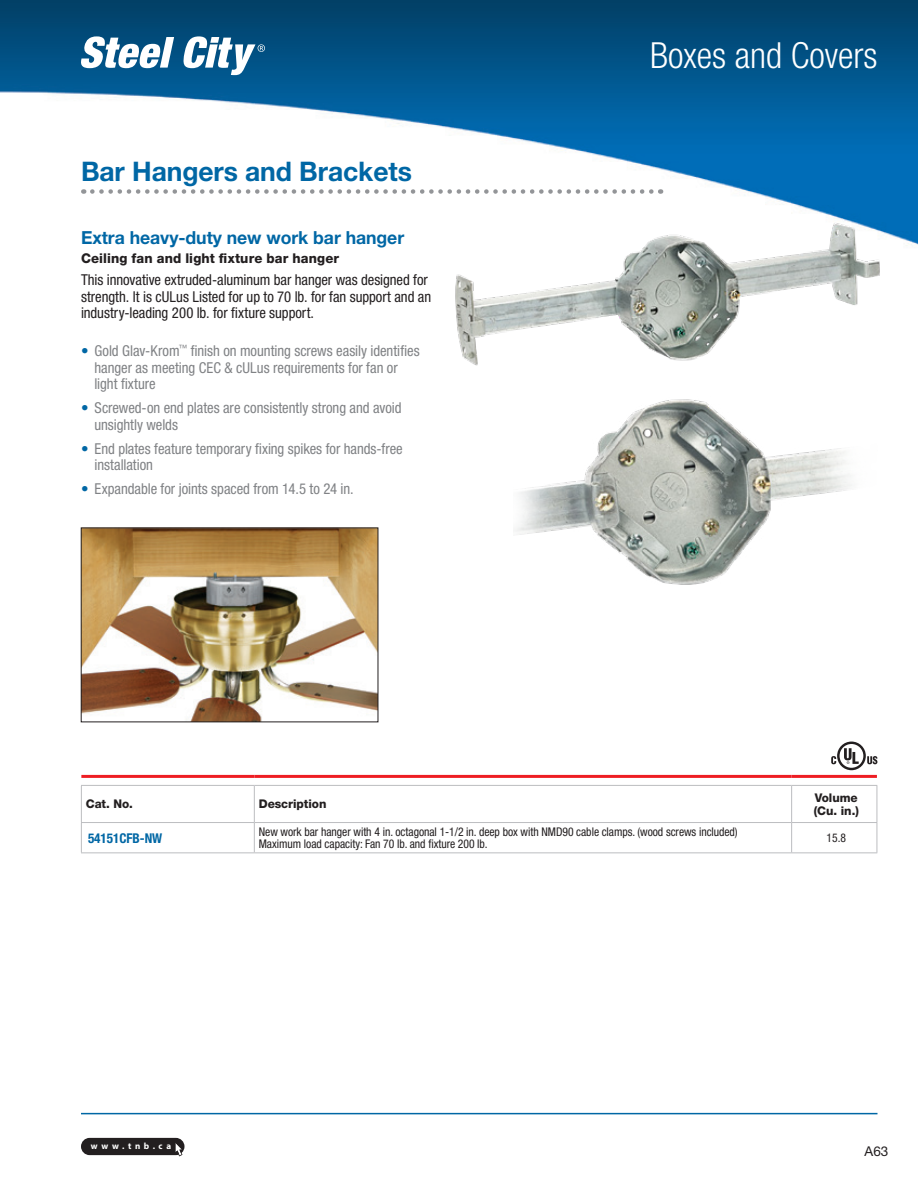
<style>
.page{position:relative;width:918px;height:1188px;background:#fff}
.page>*{position:absolute;margin:0;border:0;box-sizing:border-box;transform-origin:0 0}
.t1{font:300 condensed 36px "Helvetica Neue LT Std";color:#fff}
.t2{font:700 27px "Helvetica Neue LT Std";letter-spacing:-.005em;color:#0067a5}
.t3{font:700 18px "Helvetica Neue LT Std";letter-spacing:-.005em;color:#0067a5}
.t4{font:condensed 15px/16.5px "Helvetica Neue LT Std";color:#808285}
.t5{font:condensed 15px/16.5px "Helvetica Neue LT Std";letter-spacing:-.005em;color:#231f20}
.t6{font:800 13.5px "Helvetica Neue LT Std";letter-spacing:.01em;color:#231f20}
.t7{font:700 condensed 13.5px "Helvetica Neue LT Std";letter-spacing:-.005em;color:#0067a5}
.t8{font:13.5px "Helvetica Neue LT Std";color:#231f20}
.t9{font:condensed 12px/12.8px "Helvetica Neue LT Std";letter-spacing:-.005em;color:#231f20}
.t10{font:800 12px/12.6px "Helvetica Neue LT Std";letter-spacing:-.005em;color:#231f20}
.t11{font:700 9px "Myriad Pro";letter-spacing:.405em;color:#fff}
.s1{font-weight:700;font-stretch:normal;color:#0067a5}
</style>
<div class="page">
<img style="left:0;top:0;width:918px;height:247px">
<div style="left:81px;top:1138px;width:103px;height:17px;background:#231f20;border-radius:9px"></div>
<svg style="left:175px;top:1143px;width:8px;height:13px"></svg>
<hr style="left:81px;top:1113px;width:797px;height:1px;background:#0067a5">
<svg style="left:80px;top:36px;width:185px;height:39px"></svg>
<svg style="left:92px;top:189px;width:349px;height:5px"></svg>
<hr style="left:254px;top:786px;width:1px;height:36px;background:#bcbdc0">
<hr style="left:81px;top:852px;width:173px;height:1px;background:#bcbdc0">
<hr style="left:254px;top:852px;width:538px;height:1px;background:#bcbdc0">
<hr style="left:792px;top:852px;width:85px;height:1px;background:#bcbdc0">
<hr style="left:81px;top:785px;width:173px;height:1px;background:#bcbdc0">
<hr style="left:81px;top:786px;width:1px;height:36px;background:#bcbdc0">
<hr style="left:254px;top:785px;width:538px;height:1px;background:#bcbdc0">
<hr style="left:792px;top:785px;width:85px;height:1px;background:#bcbdc0">
<hr style="left:791px;top:786px;width:1px;height:36px;background:#bcbdc0">
<hr style="left:877px;top:786px;width:1px;height:36px;background:#bcbdc0">
<hr style="left:81px;top:822px;width:173px;height:1px;background:#bcbdc0">
<svg style="left:81px;top:823px;width:1px;height:29px"></svg>
<hr style="left:81px;top:775px;width:173px;height:3px;background:#ee1d23">
<hr style="left:254px;top:775px;width:538px;height:3px;background:#ee1d23">
<hr style="left:792px;top:775px;width:85px;height:3px;background:#ee1d23">
<hr style="left:254px;top:822px;width:538px;height:1px;background:#bcbdc0">
<svg style="left:254px;top:823px;width:1px;height:29px"></svg>
<hr style="left:792px;top:822px;width:85px;height:1px;background:#bcbdc0">
<svg style="left:791px;top:823px;width:1px;height:29px"></svg>
<svg style="left:877px;top:823px;width:1px;height:29px"></svg>
<img style="left:83px;top:530px;width:293px;height:190px">
<div style="left:81px;top:528px;width:297px;height:194px;border:1px solid #231f20"></div>
<img style="left:441px;top:189px;width:454px;height:177px">
<img style="left:514px;top:399px;width:338px;height:186px">
<svg style="left:831px;top:742px;width:46px;height:28px"></svg>
<h2 class="t2" style="left:81px;top:154px;width:332px">Bar Hangers and Brackets</h2>
<p class="t3" style="left:81px;top:226px;width:325px">Extra heavy-duty new work bar hanger</p>
<p class="t6" style="left:81px;top:250px;width:260px">Ceiling fan and light fixture bar hanger</p>
<p class="t5" style="left:81px;top:272px;width:352px">This innovative extruded-aluminum bar hanger was designed for strength. It is cULus Listed for up to 70 lb. for fan support and an industry-leading 200 lb. for fixture support.</p>
<p class="t4" style="left:94px;top:343px;width:327px;text-indent:-14px"><span class="s1">•</span> Gold Glav-Krom<sup>™</sup> finish on mounting screws easily identifies hanger as meeting CEC &amp; cULus requirements for fan or light fixture</p>
<p class="t4" style="left:94px;top:400px;width:309px;text-indent:-14px"><span class="s1">•</span> Screwed-on end plates are consistently strong and avoid unsightly welds</p>
<p class="t4" style="left:94px;top:440px;width:310px;text-indent:-14px"><span class="s1">•</span> End plates feature temporary fixing spikes for hands-free installation</p>
<p class="t4" style="left:81px;top:481px;width:274px"><span class="s1">•</span> Expandable for joints spaced from 14.5 to 24 in.</p>
<h1 class="t1" style="left:650px;top:34px;width:229px">Boxes and Covers</h1>
<p class="t10" style="left:86px;top:798px;width:49px">Cat. No.</p>
<p class="t10" style="left:259px;top:798px;width:69px">Description</p>
<p class="t10" style="left:814px;top:791px;width:46px">Volume (Cu. in.)</p>
<p class="t7" style="left:88px;top:830px;width:76px">54151CFB-NW</p>
<p class="t9" style="left:259px;top:825px;width:480px">New work bar hanger with 4 in. octagonal 1-1/2 in. deep box with NMD90 cable clamps. (wood screws included)<br>Maximum load capacity: Fan 70 lb. and fixture 200 lb.</p>
<p class="t9" style="left:827px;top:831px;width:21px">15.8</p>
<p class="t11" style="left:91px;top:1140px;width:82px">www.tnb.ca</p>
<p class="t8" style="left:865px;top:1144px;width:25px">A63</p>
</div>
